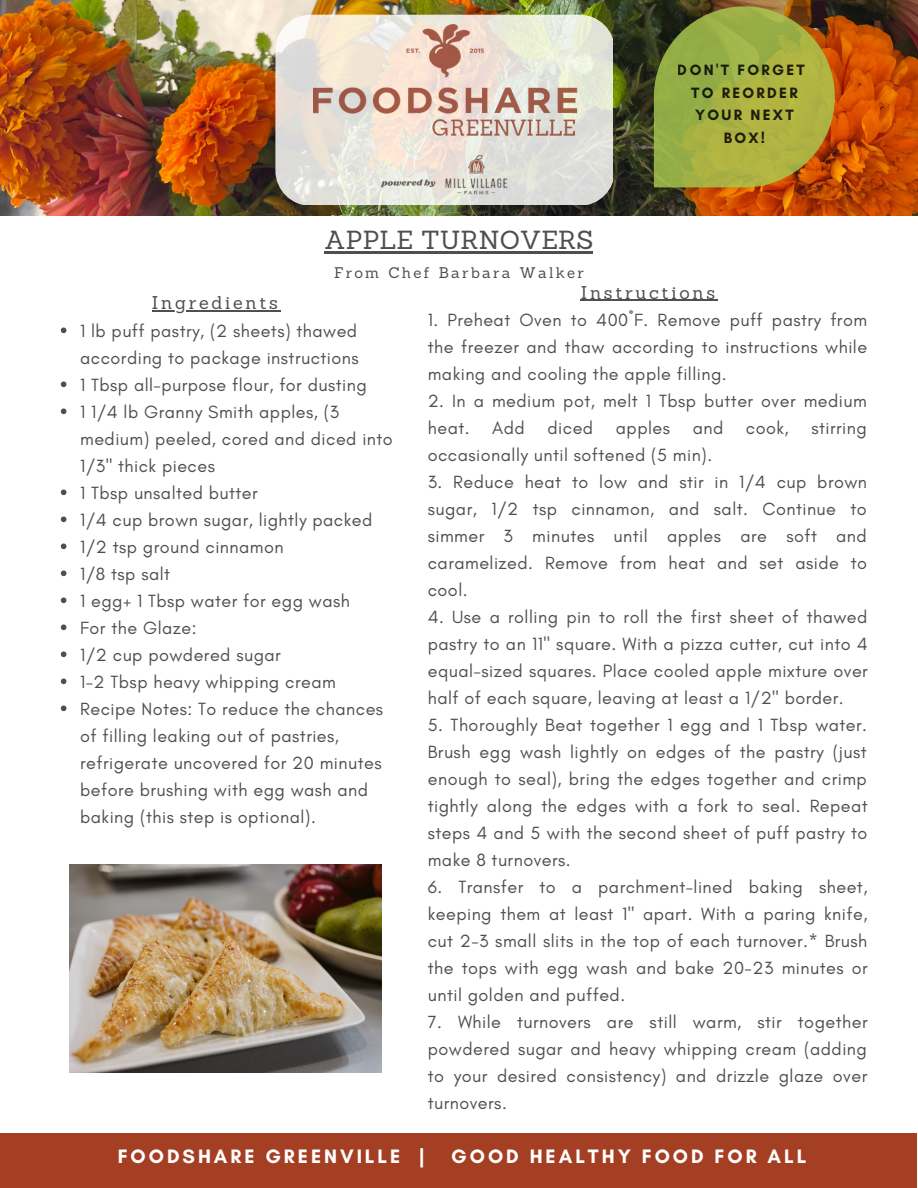
<style>
.page{position:relative;width:918px;height:1188px;background:#fff}
.page>*{position:absolute;margin:0;border:0;box-sizing:border-box;transform-origin:0 0}
.t1{font:25.5px "Sanchez";color:#4f4f4f}
.t2{font:700 19.8px "Glacial Indifference";letter-spacing:.15em;color:#fff}
.t3{font:18px/27px "Glacial Indifference";letter-spacing:.025em;color:#4f4f4f;text-align:justify}
.t4{font:18px "Sanchez";letter-spacing:.15em;color:#4f4f4f}
.t5{font:700 15.3px/22.8px "Glacial Indifference";letter-spacing:.15em;color:#000;text-align:center}
.t6{font:15px "Sanchez";letter-spacing:.15em;color:#4f4f4f}
</style>
<div class="page">
<div style="left:0;top:1133px;width:917px;height:55px;background:#a53f23"></div>
<img style="left:0;top:0;width:918px;height:216px">
<svg style="left:654px;top:6px;width:181px;height:181px;background:#9c9d3b"></svg>
<svg style="left:275px;top:15px;width:338px;height:190px;background:#e3e1d9"></svg>
<img style="left:313px;top:24px;width:264px;height:172px">
<img style="left:69px;top:865px;width:313px;height:208px">
<hr style="left:581px;top:300px;width:137px;height:1px;background:#4f4f4f">
<hr style="left:325px;top:252px;width:268px;height:2px;background:#4f4f4f">
<hr style="left:152px;top:310px;width:129px;height:1px;background:#4f4f4f">
<svg style="left:61px;top:328px;width:5px;height:5px"></svg>
<svg style="left:61px;top:382px;width:5px;height:5px"></svg>
<svg style="left:61px;top:409px;width:5px;height:5px"></svg>
<svg style="left:61px;top:490px;width:5px;height:5px"></svg>
<svg style="left:61px;top:517px;width:5px;height:5px"></svg>
<svg style="left:61px;top:544px;width:5px;height:5px"></svg>
<svg style="left:61px;top:571px;width:5px;height:5px"></svg>
<svg style="left:61px;top:598px;width:5px;height:5px"></svg>
<svg style="left:61px;top:625px;width:5px;height:5px"></svg>
<svg style="left:61px;top:652px;width:5px;height:5px"></svg>
<svg style="left:61px;top:679px;width:5px;height:5px"></svg>
<svg style="left:61px;top:706px;width:5px;height:5px"></svg>
<h1 class="t1" style="left:325px;top:224px;width:270px">APPLE TURNOVERS</h1>
<p class="t6" style="left:334px;top:263px;width:251px">From Chef Barbara Walker</p>
<p class="t5" style="left:678px;top:58px;width:128px">DON'T FORGET<br>TO REORDER<br>YOUR NEXT<br>BOX!</p>
<p class="t4" style="left:152px;top:291px;width:128px">Ingredients</p>
<p class="t3" style="left:80px;top:317px;width:314px;text-align:left">1 lb puff pastry, (2 sheets) thawed according to package instructions<br>1 Tbsp all-purpose flour, for dusting<br>1 1/4 lb Granny Smith apples, (3 medium) peeled, cored and diced into<br>1/3" thick pieces<br>1 Tbsp unsalted butter<br>1/4 cup brown sugar, lightly packed<br>1/2 tsp ground cinnamon<br>1/8 tsp salt<br>1 egg+ 1 Tbsp water for egg wash<br>For the Glaze:<br>1/2 cup powdered sugar<br>1-2 Tbsp heavy whipping cream<br>Recipe Notes: To reduce the chances of filling leaking out of pastries, refrigerate uncovered for 20 minutes before brushing with egg wash and baking (this step is optional).</p>
<p class="t4" style="left:581px;top:281px;width:136px">Instructions</p>
<p class="t3" style="left:428px;top:306px;width:441px">1. Preheat Oven to 400˚F. Remove puff pastry from the freezer and thaw according to instructions while making and cooling the apple filling.</p>
<p class="t3" style="left:428px;top:387px;width:441px">2. In a medium pot, melt 1 Tbsp butter over medium heat.</p>
<p class="t3" style="left:492px;top:414px;width:34px">Add</p>
<p class="t3" style="left:548px;top:414px;width:47px">diced</p>
<p class="t3" style="left:616px;top:414px;width:56px">apples</p>
<p class="t3" style="left:693px;top:414px;width:32px">and</p>
<p class="t3" style="left:746px;top:414px;width:44px">cook,</p>
<p class="t3" style="left:811px;top:414px;width:57px">stirring</p>
<p class="t3" style="left:428px;top:441px;width:286px">occasionally until softened (5 min).</p>
<p class="t3" style="left:428px;top:468px;width:441px">3. Reduce heat to low and stir in 1/4 cup brown sugar, 1/2 tsp cinnamon, and salt. Continue to simmer 3 minutes until apples are soft and caramelized. Remove from heat and set aside to cool.</p>
<p class="t3" style="left:428px;top:603px;width:442px">4. Use a rolling pin to roll the first sheet of thawed pastry to an 11" square. With a pizza cutter, cut into 4 equal-sized squares. Place cooled apple mixture over half of each square, leaving at least a 1/2" border.</p>
<p class="t3" style="left:428px;top:711px;width:442px">5. Thoroughly Beat together 1 egg and 1 Tbsp water.<br>Brush egg wash lightly on edges of the pastry (just enough to seal), bring the edges together and crimp tightly along the edges with a fork to seal. Repeat steps 4 and 5 with the second sheet of puff pastry to make 8 turnovers.</p>
<p class="t3" style="left:428px;top:873px;width:442px">6. Transfer to a parchment-lined baking sheet, keeping them at least 1" apart. With a paring knife, cut 2-3 small slits in the top of each turnover.* Brush the tops with egg wash and bake 20-23 minutes or until golden and puffed.</p>
<p class="t3" style="left:428px;top:1008px;width:441px">7. While turnovers are still warm, stir together powdered sugar and heavy whipping cream (adding to your desired consistency) and drizzle glaze over turnovers.</p>
<p class="t2" style="left:118px;top:1144px;width:308px">FOODSHARE GREENVILLE |</p>
<p class="t2" style="left:451px;top:1144px;width:357px">GOOD HEALTHY FOOD FOR ALL</p>
</div>
